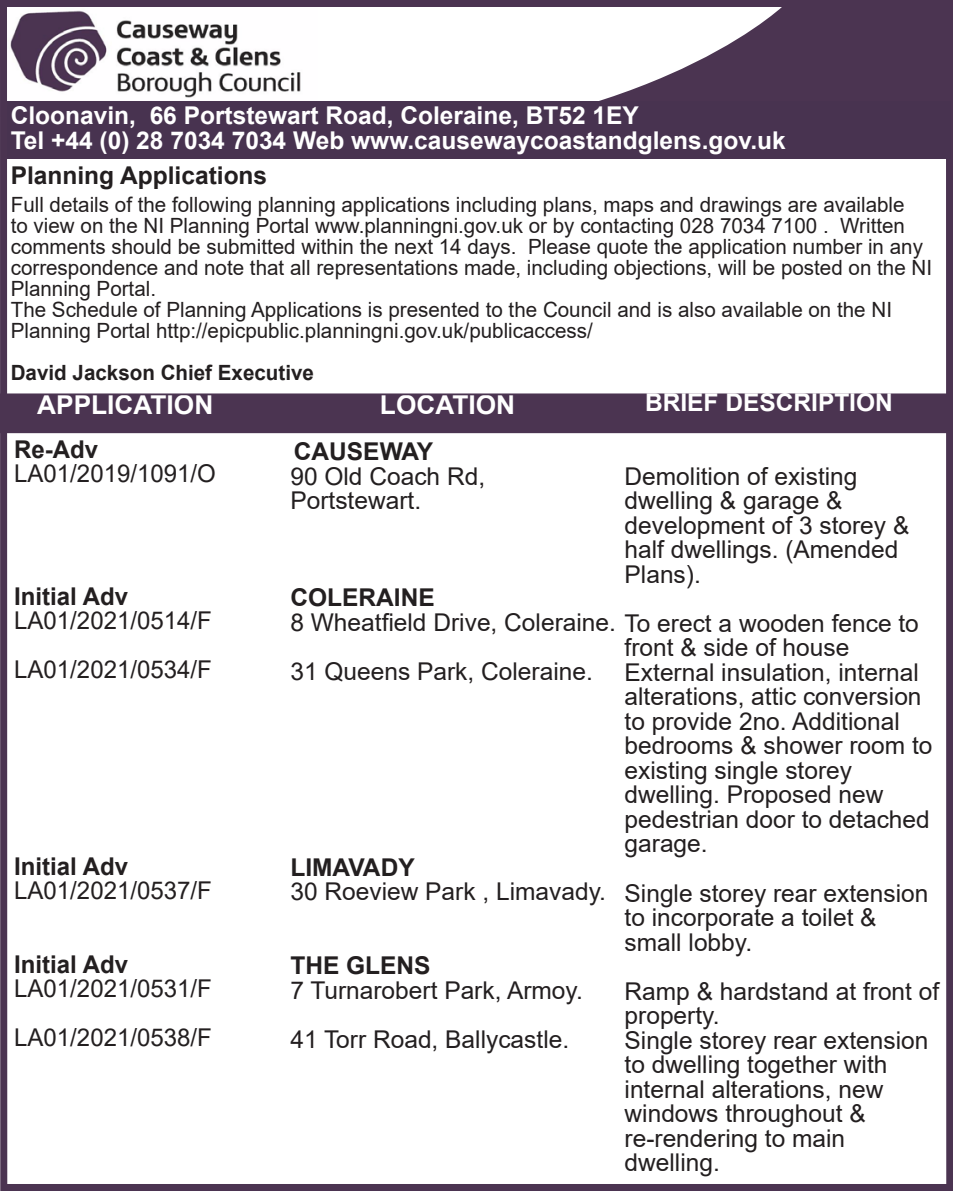
<style>
.page{position:relative;width:953px;height:1191px;background:#fff}
.page>*{position:absolute;margin:0;border:0;box-sizing:border-box;transform-origin:0 0}
.t1{font:700 26.25px "Arial";color:#fff}
.t2{font:24.5px/24.5px "Arial";color:#231f20}
.t3{font:700 24.5px "Arial";color:#fff}
.t4{font:700 24.5px "Arial";color:#231f20}
.t5{font:21px/21px "Arial";color:#231f20}
.t6{font:700 21px "Arial";color:#231f20}
</style>
<div class="page">
<img style="left:10px;top:10px;width:72px;height:82px">
<div style="left:0;top:0;width:952px;height:1191px;border:7px solid #4b3451"></div>
<svg style="left:82px;top:0;width:868px;height:173px"></svg>
<div style="left:7px;top:101px;width:943px;height:57px;background:#483350"></div>
<div style="left:1px;top:394px;width:946px;height:38px;background:#4b3451"></div>
<div style="left:0;top:393px;width:948px;height:40px;border:2px solid #4b3451"></div>
<p class="t3" style="left:11px;top:99px;width:629px">Cloonavin, 66 Portstewart Road, Coleraine, BT52 1EY</p>
<p class="t3" style="left:11px;top:123px;width:776px">Tel +44 (0) 28 7034 7034 Web www.causewaycoastandglens.gov.uk</p>
<p class="t4" style="left:11px;top:158px;width:258px">Planning Applications</p>
<p class="t5" style="left:11px;top:194px;width:922px">Full details of the following planning applications including plans, maps and drawings are available<br>to view on the NI Planning Portal www.planningni.gov.uk or by contacting 028 7034 7100 . Written comments should be submitted within the next 14 days. Please quote the application number in any correspondence and note that all representations made, including objections, will be posted on the NI Planning Portal.</p>
<p class="t5" style="left:11px;top:299px;width:882px">The Schedule of Planning Applications is presented to the Council and is also available on the NI<br>Planning Portal http://epicpublic.planningni.gov.uk/publicaccess/</p>
<p class="t6" style="left:11px;top:358px;width:305px">David Jackson Chief Executive</p>
<p class="t1" style="left:37px;top:386px;width:177px">APPLICATION</p>
<p class="t1" style="left:380px;top:386px;width:137px">LOCATION</p>
<p class="t4" style="left:14px;top:432px;width:86px">Re-Adv</p>
<p class="t2" style="left:14px;top:461px;width:203px">LA01/2019/1091/O</p>
<p class="t3" style="left:645px;top:385px;width:249px">BRIEF DESCRIPTION</p>
<p class="t4" style="left:294px;top:434px;width:141px">CAUSEWAY</p>
<p class="t2" style="left:290px;top:464px;width:196px">90 Old Coach Rd,</p>
<p class="t2" style="left:290px;top:488px;width:132px">Portstewart.</p>
<p class="t2" style="left:624px;top:464px;width:234px">Demolition of existing</p>
<p class="t2" style="left:624px;top:488px;width:219px">dwelling &amp; garage &amp;</p>
<p class="t2" style="left:624px;top:513px;width:286px">development of 3 storey &amp;</p>
<p class="t2" style="left:624px;top:537px;width:275px">half dwellings. (Amended<br>Plans).</p>
<p class="t4" style="left:14px;top:579px;width:115px">Initial Adv</p>
<p class="t2" style="left:14px;top:608px;width:199px">LA01/2021/0514/F</p>
<p class="t2" style="left:14px;top:657px;width:199px">LA01/2021/0534/F</p>
<p class="t4" style="left:290px;top:580px;width:146px">COLERAINE</p>
<p class="t2" style="left:290px;top:610px;width:630px">8 Wheatfield Drive, Coleraine. To erect a wooden fence to</p>
<p class="t2" style="left:290px;top:659px;width:304px">31 Queens Park, Coleraine.</p>
<p class="t2" style="left:624px;top:635px;width:226px">front &amp; side of house</p>
<p class="t2" style="left:624px;top:660px;width:309px">External insulation, internal alterations, attic conversion to provide 2no. Additional bedrooms &amp; shower room to existing single storey</p>
<p class="t2" style="left:624px;top:782px;width:307px">dwelling. Proposed new pedestrian door to detached garage.</p>
<p class="t2" style="left:624px;top:880px;width:305px">Single storey rear extension</p>
<p class="t2" style="left:624px;top:905px;width:253px">to incorporate a toilet &amp;</p>
<p class="t2" style="left:624px;top:929px;width:129px">small lobby.</p>
<p class="t2" style="left:624px;top:978px;width:316px">Ramp &amp; hardstand at front of property.</p>
<p class="t2" style="left:624px;top:1027px;width:305px">Single storey rear extension</p>
<p class="t2" style="left:624px;top:1052px;width:264px">to dwelling together with</p>
<p class="t2" style="left:624px;top:1076px;width:260px">internal alterations, new windows throughout &amp;</p>
<p class="t2" style="left:624px;top:1125px;width:222px">re-rendering to main</p>
<p class="t2" style="left:624px;top:1150px;width:97px">dwelling.</p>
<p class="t4" style="left:14px;top:848px;width:115px">Initial Adv</p>
<p class="t2" style="left:14px;top:878px;width:199px">LA01/2021/0537/F</p>
<p class="t4" style="left:290px;top:850px;width:126px">LIMAVADY</p>
<p class="t2" style="left:290px;top:879px;width:317px">30 Roeview Park , Limavady.</p>
<p class="t4" style="left:14px;top:946px;width:115px">Initial Adv</p>
<p class="t2" style="left:14px;top:976px;width:199px">LA01/2021/0531/F</p>
<p class="t2" style="left:14px;top:1025px;width:199px">LA01/2021/0538/F</p>
<p class="t4" style="left:290px;top:948px;width:142px">THE GLENS</p>
<p class="t2" style="left:290px;top:977px;width:294px">7 Turnarobert Park, Armoy.</p>
<p class="t2" style="left:290px;top:1026px;width:280px">41 Torr Road, Ballycastle.</p>
</div>
